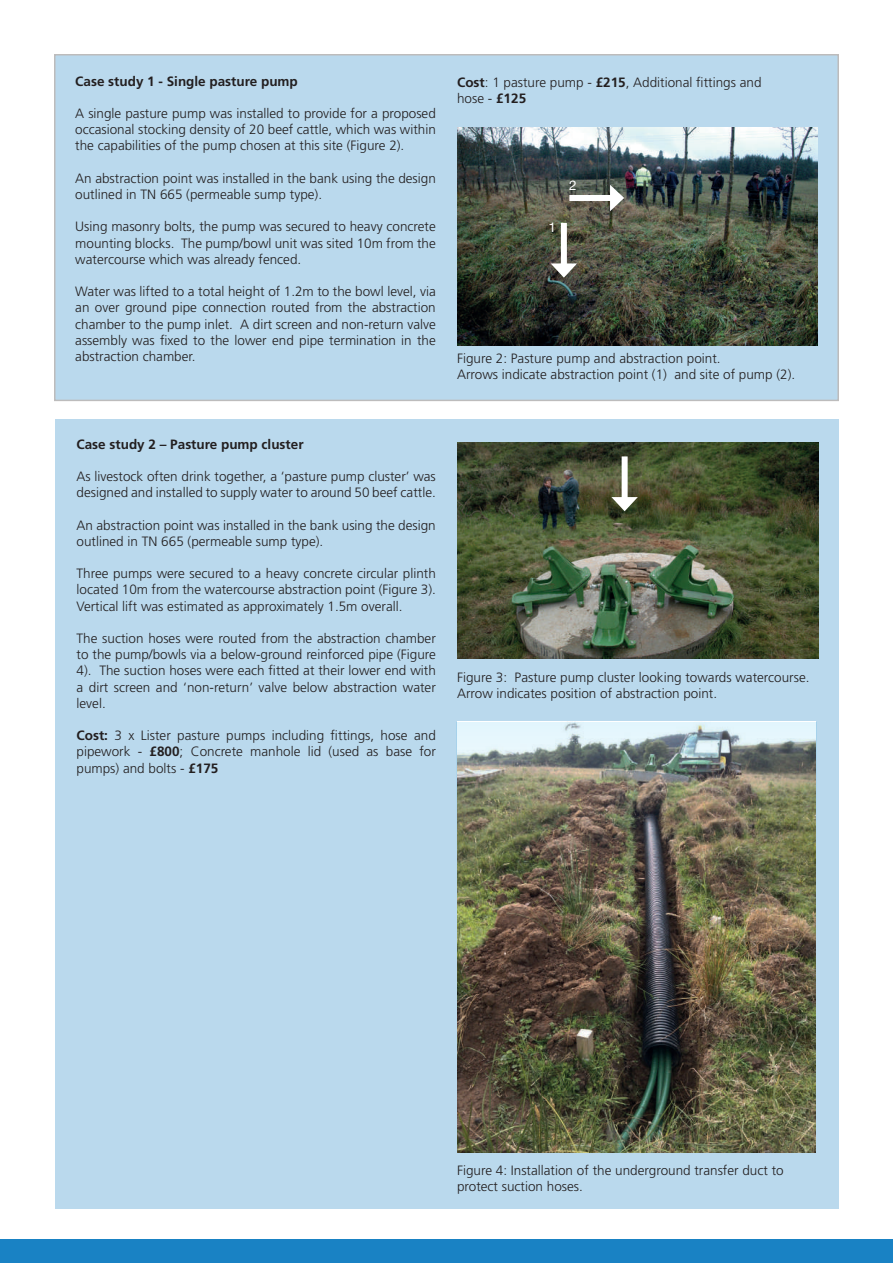
<style>
.page{position:relative;width:893px;height:1263px;background:#fff}
.page>*{position:absolute;margin:0;border:0;box-sizing:border-box;transform-origin:0 0}
.t1{font:300 13.5px/16.2px "Frutiger";color:#231f20}
.t2{font:700 13.5px "Frutiger";color:#231f20}
.t3{font:13.5px "Helvetica Neue";color:#fff}
.s1{font-weight:700}
</style>
<div class="page">
<div style="left:0;top:1240px;width:893px;height:23px;background:#1982c4"></div>
<div style="left:55px;top:55px;width:783px;height:345px;background:#bad9ed"></div>
<img style="left:457px;top:128px;width:360px;height:218px">
<div style="left:561px;top:223px;width:6px;height:46px;background:#fff"></div>
<svg style="left:551px;top:263px;width:26px;height:15px"></svg>
<div style="left:569px;top:195px;width:46px;height:6px;background:#fff"></div>
<svg style="left:610px;top:185px;width:14px;height:26px"></svg>
<div style="left:55px;top:419px;width:783px;height:789px;background:#bad9ed"></div>
<img style="left:457px;top:442px;width:361px;height:216px">
<div style="left:622px;top:456px;width:6px;height:46px;background:#fff"></div>
<svg style="left:611px;top:497px;width:27px;height:14px"></svg>
<img style="left:457px;top:721px;width:359px;height:431px">
<img style="left:456px;top:722px;width:360px;height:253px">
<p class="t2" style="left:75px;top:73px;width:224px">Case study 1 - Single pasture pump</p>
<p class="t1" style="left:75px;top:105px;width:362px;text-align:justify">A single pasture pump was installed to provide for a proposed occasional stocking density of 20 beef cattle, which was within the capabilities of the pump chosen at this site (Figure 2).</p>
<p class="t1" style="left:75px;top:170px;width:362px">An abstraction point was installed in the bank using the design outlined in TN 665 (permeable sump type).</p>
<p class="t1" style="left:75px;top:219px;width:362px;text-align:justify">Using masonry bolts, the pump was secured to heavy concrete mounting blocks. The pump/bowl unit was sited 10m from the watercourse which was already fenced.</p>
<p class="t1" style="left:75px;top:284px;width:362px;text-align:justify">Water was lifted to a total height of 1.2m to the bowl level, via an over ground pipe connection routed from the abstraction chamber to the pump inlet. A dirt screen and non-return valve assembly was fixed to the lower end pipe termination in the abstraction chamber.</p>
<p class="t1" style="left:457px;top:74px;width:306px"><span class="s1">Cost</span>: 1 pasture pump - <span class="s1">£215</span>, Additional fittings and hose - <span class="s1">£125</span></p>
<p class="t3" style="left:548px;top:220px;width:9px">1</p>
<p class="t3" style="left:569px;top:177px;width:9px">2</p>
<p class="t1" style="left:457px;top:350px;width:340px">Figure 2: Pasture pump and abstraction point.<br>Arrows indicate abstraction point (1) and site of pump (2).</p>
<p class="t2" style="left:77px;top:436px;width:229px">Case study 2 – Pasture pump cluster</p>
<p class="t1" style="left:77px;top:468px;width:361px">As livestock often drink together, a ‘pasture pump cluster’ was designed and installed to supply water to around 50 beef cattle.</p>
<p class="t1" style="left:77px;top:517px;width:361px">An abstraction point was installed in the bank using the design outlined in TN 665 (permeable sump type).</p>
<p class="t1" style="left:77px;top:565px;width:361px;text-align:justify">Three pumps were secured to a heavy concrete circular plinth located 10m from the watercourse abstraction point (Figure 3).<br>Vertical lift was estimated as approximately 1.5m overall.</p>
<p class="t1" style="left:77px;top:630px;width:361px;text-align:justify">The suction hoses were routed from the abstraction chamber to the pump/bowls via a below-ground reinforced pipe (Figure 4). The suction hoses were each fitted at their lower end with a dirt screen and ‘non-return’ valve below abstraction water level.</p>
<p class="t1" style="left:77px;top:727px;width:361px;text-align:justify"><span class="s1">Cost:</span> 3 x Lister pasture pumps including fittings, hose and pipework - <span class="s1">£800</span>; Concrete manhole lid (used as base for pumps) and bolts - <span class="s1">£175</span></p>
<p class="t1" style="left:457px;top:669px;width:354px">Figure 3: Pasture pump cluster looking towards watercourse.<br>Arrow indicates position of abstraction point.</p>
<p class="t1" style="left:457px;top:1162px;width:328px">Figure 4: Installation of the underground transfer duct to protect suction hoses.</p>
</div>
